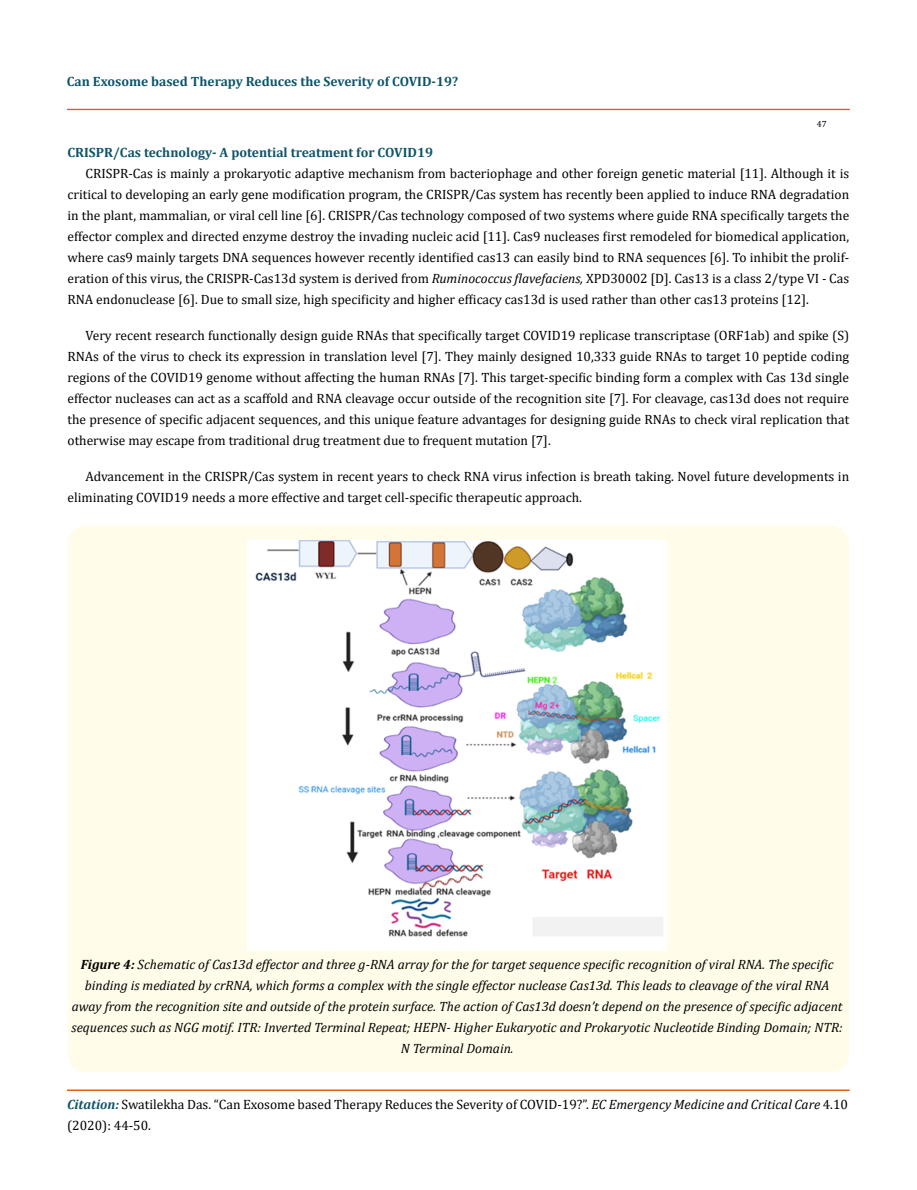
<style>
.page{position:relative;width:917px;height:1190px;background:#fff}
.page>*{position:absolute;margin:0;border:0;box-sizing:border-box;transform-origin:0 0}
.t1{font:13.5px/21px "Cambria";color:#000}
.t2{font:italic 13.5px/21px "Cambria";color:#000;text-align:center}
.t3{font:700 13.5px "Cambria";color:#0e546a}
.t4{font:9px "Cambria";color:#000}
.s1{font-style:italic}
.s2{font-weight:700}
.s3{font-weight:700;font-style:italic;color:#0e546a}
</style>
<div class="page">
<div style="left:67px;top:109px;width:782px;height:1px;border:1px solid #e05d1a"></div>
<div style="left:67px;top:1090px;width:782px;height:1px;border:1px solid #e05d1a"></div>
<div style="left:68px;top:525px;width:781px;height:547px;background:#fffde9;border-radius:18px"></div>
<img style="left:247px;top:540px;width:419px;height:410px">
<p class="t3" style="left:67px;top:72px;width:393px">Can Exosome based Therapy Reduces the Severity of COVID-19?</p>
<p class="t4" style="left:816px;top:118px;width:11px">47</p>
<p class="t3" style="left:68px;top:143px;width:367px">CRISPR/Cas technology- A potential treatment for COVID19</p>
<p class="t1" style="left:67px;top:163px;width:783px;text-align:justify;text-indent:18px">CRISPR-Cas is mainly a prokaryotic adaptive mechanism from bacteriophage and other foreign genetic material [11]. Although it is critical to developing an early gene modification program, the CRISPR/Cas system has recently been applied to induce RNA degradation in the plant, mammalian, or viral cell line [6]. CRISPR/Cas technology composed of two systems where guide RNA specifically targets the effector complex and directed enzyme destroy the invading nucleic acid [11]. Cas9 nucleases first remodeled for biomedical application, where cas9 mainly targets DNA sequences however recently identified cas13 can easily bind to RNA sequences [6]. To inhibit the prolif&shy;eration of this virus, the CRISPR-Cas13d system is derived from <span class="s1">Ruminococcus flavefaciens,</span> XPD30002 [D]. Cas13 is a class 2/type VI - Cas RNA endonuclease [6]. Due to small size, high specificity and higher efficacy cas13d is used rather than other cas13 proteins [12].</p>
<p class="t1" style="left:67px;top:325px;width:783px;text-align:justify;text-indent:18px">Very recent research functionally design guide RNAs that specifically target COVID19 replicase transcriptase (ORF1ab) and spike (S)<br>RNAs of the virus to check its expression in translation level [7]. They mainly designed 10,333 guide RNAs to target 10 peptide coding regions of the COVID19 genome without affecting the human RNAs [7]. This target-specific binding form a complex with Cas 13d single effector nucleases can act as a scaffold and RNA cleavage occur outside of the recognition site [7]. For cleavage, cas13d does not require the presence of specific adjacent sequences, and this unique feature advantages for designing guide RNAs to check viral replication that otherwise may escape from traditional drug treatment due to frequent mutation [7].</p>
<p class="t1" style="left:67px;top:466px;width:783px;text-indent:18px">Advancement in the CRISPR/Cas system in recent years to check RNA virus infection is breath taking. Novel future developments in eliminating COVID19 needs a more effective and target cell-specific therapeutic approach.</p>
<p class="t2" style="left:72px;top:953px;width:772px"><span class="s2">Figure 4:</span> Schematic of Cas13d effector and three g-RNA array for the for target sequence specific recognition of viral RNA. The specific binding is mediated by crRNA, which forms a complex with the single effector nuclease Cas13d. This leads to cleavage of the viral RNA away from the recognition site and outside of the protein surface. The action of Cas13d doesn’t depend on the presence of specific adjacent sequences such as NGG motif. ITR: Inverted Terminal Repeat; HEPN- Higher Eukaryotic and Prokaryotic Nucleotide Binding Domain; NTR:<br>N Terminal Domain.</p>
<p class="t1" style="left:67px;top:1093px;width:782px"><span class="s3">Citation:</span> Swatilekha Das. “Can Exosome based Therapy Reduces the Severity of COVID-19?”. <span class="s1">EC Emergency Medicine and Critical Care</span> 4.10 (2020): 44-50.</p>
</div>
